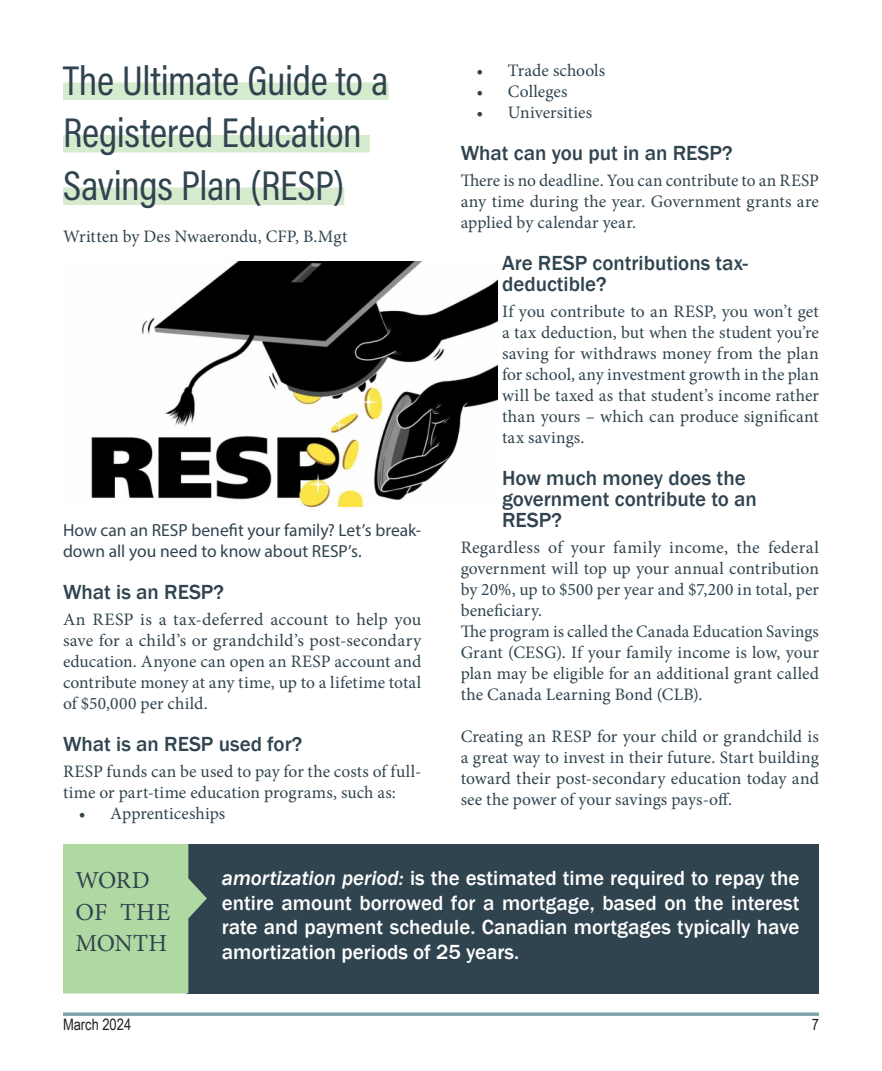
<style>
.page{position:relative;width:882px;height:1071px;background:#fff}
.page>*{position:absolute;margin:0;border:0;box-sizing:border-box;transform-origin:0 0}
.Headline_24_pt{font:42px/52.5px "Acumin Variable Concept";letter-spacing:-.01em;color:#30444f}
.Body_Text__Regular_-_Justify{font:24.5px/31.5px "Minion Pro";color:#30444f}
.Subhead_Title{font:500 21px/24.5px "Franklin Gothic";color:#fff;text-align:justify}
.Subhead_Title-2{font:500 21px/21px "Franklin Gothic";color:#30444f}
.Body_Text__Regular_-_Justify-2{font:17.5px/21px "Minion Pro";letter-spacing:.005em;color:#30444f;text-align:justify}
.Body_Text__Regular_-_Justify-3{font:17.5px/21px "Myriad Pro";color:#30444f}
.t1{font:15.75px "Arial Narrow";color:#231f20}
.s1{font-style:italic}
</style>
<div class="page">
<div style="left:63px;top:82px;width:326px;height:18px;background:#d6eace"></div>
<div style="left:63px;top:135px;width:307px;height:17px;background:#d6eace"></div>
<div style="left:63px;top:187px;width:281px;height:18px;background:#d6eace"></div>
<img style="left:91px;top:262px;width:406px;height:244px">
<div style="left:186px;top:844px;width:633px;height:149px;background:#30444f"></div>
<svg style="left:63px;top:844px;width:144px;height:149px;background:#a1c799"></svg>
<svg style="left:63px;top:1012px;width:756px;height:4px;background:#8eaeb4"></svg>
<p class="Headline_24_pt" style="left:63px;top:52px;width:327px">The Ultimate Guide to a</p>
<p class="Headline_24_pt" style="left:63px;top:105px;width:300px">Registered Education<br>Savings Plan (RESP)</p>
<p class="Body_Text__Regular_-_Justify-2" style="left:63px;top:226px;width:286px">Written by Des Nwaerondu, CFP, B.Mgt</p>
<p class="Body_Text__Regular_-_Justify-3" style="left:63px;top:519px;width:360px">How can an RESP benefit your family? Let’s break&shy;down all you need to know about RESP’s.</p>
<p class="Subhead_Title-2" style="left:63px;top:581px;width:163px">What is an RESP?</p>
<p class="Body_Text__Regular_-_Justify-2" style="left:63px;top:609px;width:360px">An RESP is a tax-deferred account to help you save for a child’s or grandchild’s post-secondary education. Anyone can open an RESP account and contribute money at any time, up to a lifetime total of $50,000 per child.</p>
<p class="Subhead_Title-2" style="left:63px;top:733px;width:241px">What is an RESP used for?</p>
<p class="Body_Text__Regular_-_Justify-2" style="left:63px;top:761px;width:360px">RESP funds can be used to pay for the costs of full&shy;time or part-time education programs, such as:</p>
<p class="Body_Text__Regular_-_Justify-2" style="left:79px;top:803px;width:148px">• Apprenticeships</p>
<p class="Body_Text__Regular_-_Justify-2" style="left:476px;top:60px;width:130px">• Trade schools</p>
<p class="Body_Text__Regular_-_Justify-2" style="left:476px;top:81px;width:93px">• Colleges</p>
<p class="Body_Text__Regular_-_Justify-2" style="left:476px;top:102px;width:117px">• Universities</p>
<p class="Subhead_Title-2" style="left:461px;top:142px;width:274px">What can you put in an RESP?</p>
<p class="Body_Text__Regular_-_Justify-2" style="left:461px;top:170px;width:360px">There is no deadline. You can contribute to an RESP any time during the year. Government grants are applied by calendar year.</p>
<p class="Subhead_Title-2" style="left:502px;top:252px;width:247px">Are RESP contributions tax&shy;deductible?</p>
<p class="Body_Text__Regular_-_Justify-2" style="left:502px;top:301px;width:318px">If you contribute to an RESP, you won’t get a tax deduction, but when the student you’re saving for withdraws money from the plan for school, any investment growth in the plan will be taxed as that student’s income rather than yours – which can produce significant tax savings.</p>
<p class="Subhead_Title-2" style="left:502px;top:467px;width:256px">How much money does the government contribute to an<br>RESP?</p>
<p class="Body_Text__Regular_-_Justify-2" style="left:461px;top:537px;width:360px">Regardless of your family income, the federal government will top up your annual contribution by 20%, up to $500 per year and $7,200 in total, per beneficiary.</p>
<p class="Body_Text__Regular_-_Justify-2" style="left:461px;top:621px;width:360px">The program is called the Canada Education Savings Grant (CESG). If your family income is low, your plan may be eligible for an additional grant called the Canada Learning Bond (CLB).</p>
<p class="Body_Text__Regular_-_Justify-2" style="left:461px;top:726px;width:360px">Creating an RESP for your child or grandchild is a great way to invest in their future. Start building toward their post-secondary education today and see the power of your savings pays-off.</p>
<p class="Body_Text__Regular_-_Justify" style="left:76px;top:865px;width:96px">WORD<br>OF THE<br>MONTH</p>
<p class="Subhead_Title" style="left:222px;top:866px;width:579px"><span class="s1">amortization period:</span> is the estimated time required to repay the entire amount borrowed for a mortgage, based on the interest rate and payment schedule. Canadian mortgages typically have amortization periods of 25 years.</p>
<p class="t1" style="left:63px;top:1013px;width:70px">March 2024</p>
<p class="t1" style="left:812px;top:1013px;width:9px">7</p>
</div>
